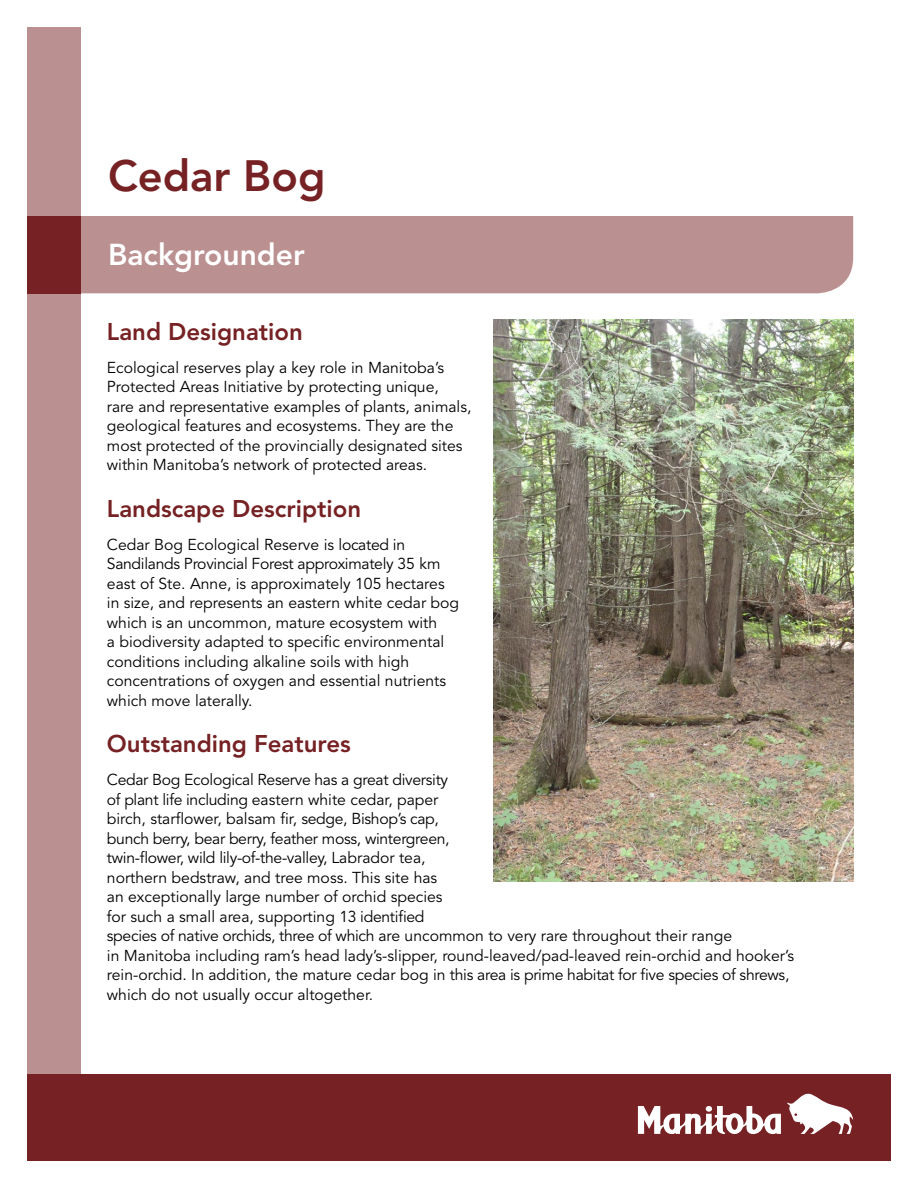
<style>
.page{position:relative;width:918px;height:1188px;background:#fff}
.page>*{position:absolute;margin:0;border:0;box-sizing:border-box;transform-origin:0 0}
.t1{font:800 43.5px "Avenir LT Std";color:#762123}
.t2{font:800 30px "Avenir LT Std";color:#fff}
.t3{font:800 24px "Avenir LT Std";color:#762123}
.t4{font:15.75px/19.5px "Avenir LT Std";color:#000}
</style>
<div class="page">
<div style="left:27px;top:27px;width:54px;height:1047px;background:#bb9091"></div>
<div style="left:27px;top:1074px;width:863px;height:87px;background:#762123"></div>
<div style="left:81px;top:216px;width:772px;height:77px;background:#bb9091"></div>
<div style="left:27px;top:216px;width:54px;height:77px;background:#762123"></div>
<img style="left:494px;top:320px;width:359px;height:561px">
<svg style="left:787px;top:1093px;width:66px;height:41px"></svg>
<svg style="left:638px;top:1106px;width:143px;height:28px"></svg>
<h1 class="t1" style="left:108px;top:150px;width:219px">Cedar Bog</h1>
<h2 class="t2" style="left:108px;top:237px;width:198px">Backgrounder</h2>
<h3 class="t3" style="left:107px;top:317px;width:198px">Land Designation</h3>
<p class="t4" style="left:107px;top:358px;width:366px">Ecological reserves play a key role in Manitoba’s Protected Areas Initiative by protecting unique,<br>rare and representative examples of plants, animals, geological features and ecosystems. They are the most protected of the provincially designated sites within Manitoba’s network of protected areas.</p>
<h3 class="t3" style="left:107px;top:494px;width:256px">Landscape Description</h3>
<p class="t4" style="left:107px;top:535px;width:354px">Cedar Bog Ecological Reserve is located in Sandilands Provincial Forest approximately 35 km east of Ste. Anne, is approximately 105 hectares in size, and represents an eastern white cedar bog which is an uncommon, mature ecosystem with<br>a biodiversity adapted to specific environmental conditions including alkaline soils with high concentrations of oxygen and essential nutrients which move laterally.</p>
<h3 class="t3" style="left:107px;top:730px;width:246px">Outstanding Features</h3>
<p class="t4" style="left:107px;top:771px;width:689px">Cedar Bog Ecological Reserve has a great diversity<br>of plant life including eastern white cedar, paper<br>birch, starflower, balsam fir, sedge, Bishop’s cap,<br>bunch berry, bear berry, feather moss, wintergreen,<br>twin-flower, wild lily-of-the-valley, Labrador tea,<br>northern bedstraw, and tree moss. This site has<br>an exceptionally large number of orchid species<br>for such a small area, supporting 13 identified<br>species of native orchids, three of which are uncommon to very rare throughout their range<br>in Manitoba including ram’s head lady’s-slipper, round-leaved/pad-leaved rein-orchid and hooker’s rein-orchid. In addition, the mature cedar bog in this area is prime habitat for five species of shrews, which do not usually occur altogether.</p>
</div>
